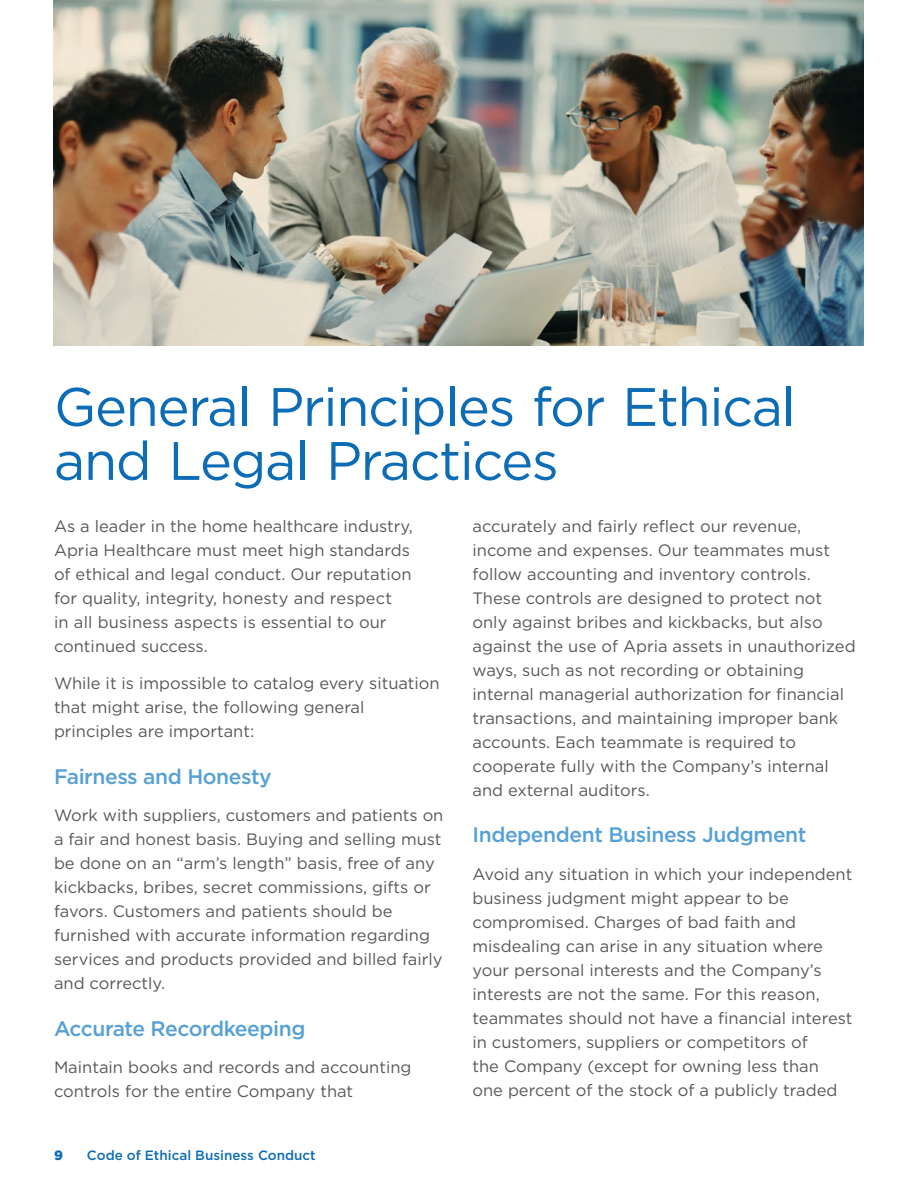
<style>
.page{position:relative;width:918px;height:1188px;background:#fff}
.page>*{position:absolute;margin:0;border:0;box-sizing:border-box;transform-origin:0 0}
.t1{font:54px/54px "Gotham";letter-spacing:-.025em;color:#0d6cb6}
.t2{font:500 21px "Gotham";letter-spacing:-.02em;color:#56a0d5}
.t3{font:16.5px/24px "Gotham";color:#57585a}
.t4{font:500 13.5px "Gotham";color:#0d6cb6}
.t5{font:900 13.5px "Gotham";color:#0d6cb6}
</style>
<div class="page">
<img style="left:54px;top:0;width:810px;height:346px">
<h1 class="t1" style="left:54px;top:379px;width:743px">General Principles for Ethical and Legal Practices</h1>
<p class="t3" style="left:54px;top:513px;width:361px">As a leader in the home healthcare industry, Apria Healthcare must meet high standards of ethical and legal conduct. Our reputation for quality, integrity, honesty and respect<br>in all business aspects is essential to our continued success.</p>
<p class="t3" style="left:54px;top:671px;width:387px">While it is impossible to catalog every situation that might arise, the following general principles are important:</p>
<p class="t2" style="left:54px;top:762px;width:219px">Fairness and Honesty</p>
<p class="t3" style="left:54px;top:803px;width:391px">Work with suppliers, customers and patients on a fair and honest basis. Buying and selling must be done on an “arm’s length” basis, free of any kickbacks, bribes, secret commissions, gifts or favors. Customers and patients should be furnished with accurate information regarding services and products provided and billed fairly and correctly.</p>
<p class="t2" style="left:54px;top:1014px;width:253px">Accurate Recordkeeping</p>
<p class="t3" style="left:54px;top:1055px;width:359px">Maintain books and records and accounting controls for the entire Company that</p>
<p class="t5" style="left:54px;top:1146px;width:10px">9</p>
<p class="t4" style="left:87px;top:1146px;width:230px">Code of Ethical Business Conduct</p>
<p class="t3" style="left:473px;top:513px;width:385px">accurately and fairly reflect our revenue, income and expenses. Our teammates must follow accounting and inventory controls.<br>These controls are designed to protect not only against bribes and kickbacks, but also against the use of Apria assets in unauthorized ways, such as not recording or obtaining internal managerial authorization for financial transactions, and maintaining improper bank accounts. Each teammate is required to cooperate fully with the Company’s internal and external auditors.</p>
<p class="t2" style="left:472px;top:821px;width:336px">Independent Business Judgment</p>
<p class="t3" style="left:472px;top:861px;width:382px">Avoid any situation in which your independent business judgment might appear to be compromised. Charges of bad faith and misdealing can arise in any situation where your personal interests and the Company’s interests are not the same. For this reason, teammates should not have a financial interest in customers, suppliers or competitors of<br>the Company (except for owning less than one percent of the stock of a publicly traded</p>
</div>
